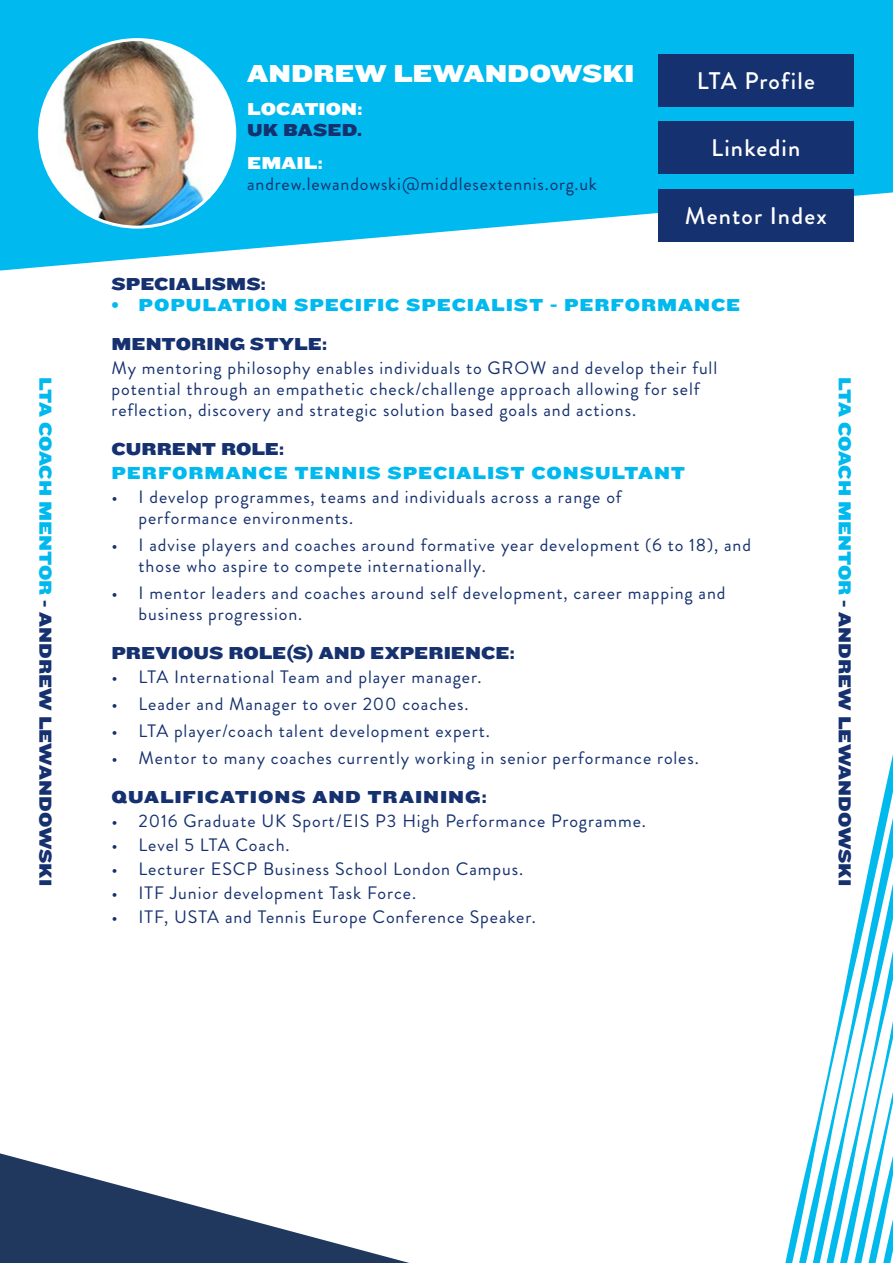
<style>
.page{position:relative;width:893px;height:1263px;background:#fff}
.page>*{position:absolute;margin:0;border:0;box-sizing:border-box;transform-origin:0 0}
.t1{font:25.5px "Knockout 73 Full Heviweight";color:#fff}
.t2{font:500 24px "Brandon Grotesque";letter-spacing:.05em;color:#fff}
.t3{font:18px/21px "Brandon Grotesque";letter-spacing:.05em;color:#16316f}
.t4{font:18px "Knockout 73 Full Heviweight";color:#16316f}
.t5{font:18px "Knockout 73 Full Heviweight";letter-spacing:.05em;color:#00b9ee}
.t6{font:18px "Knockout 73 Full Heviweight";letter-spacing:.05em;color:#16316f}
.t7{font:18px/21px "Knockout 73 Full Heviweight";color:#fff}
.s1{color:#16316f}
.s2{font-family:"Knockout 73 Full Heviweight";color:#fff}
.s3{color:#00b9ee}
</style>
<div class="page">
<svg style="left:0;top:0;width:892px;height:271px;fill:#00b9ee"></svg>
<svg style="left:0;top:1153px;width:409px;height:110px"></svg>
<svg style="left:785px;top:1204px;width:13px;height:59px"></svg>
<svg style="left:798px;top:1149px;width:13px;height:114px"></svg>
<svg style="left:811px;top:1092px;width:13px;height:171px"></svg>
<svg style="left:824px;top:759px;width:68px;height:504px"></svg>
<div style="left:658px;top:54px;width:195px;height:52px;background:#16316f"></div>
<div style="left:658px;top:122px;width:195px;height:52px;background:#16316f"></div>
<img style="left:40px;top:40px;width:195px;height:187px">
<div style="left:658px;top:189px;width:195px;height:53px;background:#16316f"></div>
<p class="t1" style="left:247px;top:55px;width:389px">ANDREW LEWANDOWSKI</p>
<p class="t7" style="left:247px;top:98px;width:117px">LOCATION:<br><span class="s1">UK BASED.</span></p>
<p class="t3" style="left:247px;top:153px;width:351px"><span class="s2">EMAIL: </span>andrew.lewandowski@middlesextennis.org.uk</p>
<p class="t2" style="left:696px;top:64px;width:120px">LTA Profile</p>
<p class="t2" style="left:711px;top:131px;width:91px">Linkedin</p>
<p class="t2" style="left:685px;top:199px;width:143px">Mentor Index</p>
<p class="t4" style="left:111px;top:271px;width:156px">SPECIALISMS:</p>
<p class="t5" style="left:111px;top:292px;width:630px">• POPULATION SPECIFIC SPECIALIST - PERFORMANCE</p>
<p class="t4" style="left:111px;top:331px;width:217px">MENTORING STYLE:</p>
<p class="t3" style="left:111px;top:357px;width:607px">My mentoring philosophy enables individuals to GROW and develop their full potential through an empathetic check/challenge approach allowing for self reflection, discovery and strategic solution based goals and actions.</p>
<p class="t4" style="left:111px;top:436px;width:174px">CURRENT ROLE:</p>
<p class="t5" style="left:111px;top:460px;width:575px">PERFORMANCE TENNIS SPECIALIST CONSULTANT</p>
<p class="t3" style="left:138px;top:486px;width:484px;text-indent:-27px">• I develop programmes, teams and individuals across a range of performance environments.</p>
<p class="t3" style="left:138px;top:534px;width:614px;text-indent:-27px">• I advise players and coaches around formative year development (6 to 18), and those who aspire to compete internationally.</p>
<p class="t3" style="left:138px;top:582px;width:588px;text-indent:-27px">• I mentor leaders and coaches around self development, career mapping and business progression.</p>
<p class="t4" style="left:111px;top:640px;width:404px">PREVIOUS ROLE(S) AND EXPERIENCE:</p>
<p class="t3" style="left:111px;top:666px;width:371px">• LTA International Team and player manager.</p>
<p class="t3" style="left:111px;top:693px;width:358px">• Leader and Manager to over 200 coaches.</p>
<p class="t3" style="left:111px;top:720px;width:380px">• LTA player/coach talent development expert.</p>
<p class="t3" style="left:111px;top:747px;width:588px">• Mentor to many coaches currently working in senior performance roles.</p>
<p class="t6" style="left:111px;top:784px;width:376px">QUALIFICATIONS AND TRAINING:</p>
<p class="t3" style="left:111px;top:810px;width:536px">• 2016 Graduate UK Sport/EIS P3 High Performance Programme.</p>
<p class="t3" style="left:111px;top:834px;width:179px">• Level 5 LTA Coach.</p>
<p class="t3" style="left:111px;top:858px;width:413px">• Lecturer ESCP Business School London Campus.</p>
<p class="t3" style="left:111px;top:882px;width:306px">• ITF Junior development Task Force.</p>
<p class="t3" style="left:111px;top:906px;width:426px">• ITF, USTA and Tennis Europe Conference Speaker.</p>
<p class="t4" style="left:58px;top:377px;width:510px;rotate:90deg"><span class="s3">LTA COACH MENTOR</span> - ANDREW LEWANDOWSKI</p>
<p class="t4" style="left:857px;top:377px;width:510px;rotate:90deg"><span class="s3">LTA COACH MENTOR</span> - ANDREW LEWANDOWSKI</p>
</div>
